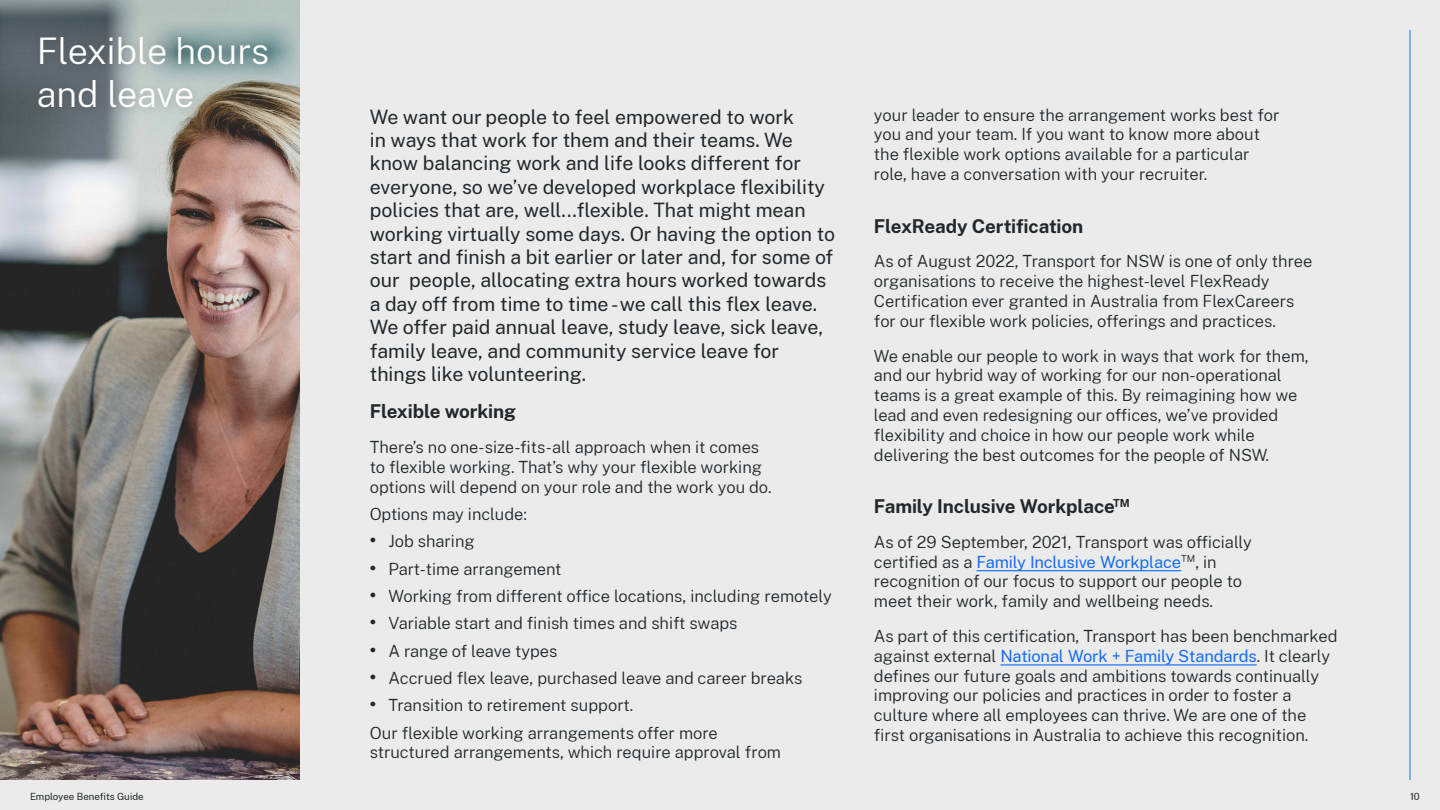
<style>
.page{position:relative;width:1440px;height:810px;background:#ebebeb}
.page>*{position:absolute;margin:0;border:0;box-sizing:border-box;transform-origin:0 0}
.Page_title{font:300 36px/43.2px "Public Sans NSW";color:#fff}
.Intro_Copy{font:19.5px/23.4px "Public Sans NSW";color:#22272b}
.Body_Copy_22pt{font:700 18.75px "Public Sans NSW";letter-spacing:-.01em;color:#22272b}
.Body_Copy_22pt-2{font:300 16.5px/19.8px "Public Sans NSW";color:#22272b}
.t1{font:9.75px "Public Sans NSW";color:#22272b}
.s1{font-weight:700;font-size:18.75px}
.s2{font-weight:400;color:#146cfd}
</style>
<div class="page">
<hr style="left:1410px;top:30px;width:1px;height:750px;background:#146cfd">
<img style="left:0;top:0;width:300px;height:780px">
<div style="left:31px;top:30px;width:246px;height:87px;background:#000;opacity:.15"></div>
<hr style="left:977px;top:570px;width:204px;height:1px;background:#146cfd">
<hr style="left:1000px;top:664px;width:257px;height:2px;background:#146cfd">
<p class="Page_title" style="left:37px;top:27px;width:234px">Flexible hours and leave</p>
<p class="t1" style="left:30px;top:789px;width:115px">Employee Benefits Guide</p>
<p class="Intro_Copy" style="left:370px;top:103px;width:467px">We want our people to feel empowered to work<br>in ways that work for them and their teams. We know balancing work and life looks different for everyone, so we’ve developed workplace flexibility policies that are, well...flexible. That might mean working virtually some days. Or having the option to start and finish a bit earlier or later and, for some of our people, allocating extra hours worked towards a day off from time to time - we call this flex leave.<br>We offer paid annual leave, study leave, sick leave, family leave, and community service leave for things like volunteering.</p>
<p class="Body_Copy_22pt" style="left:370px;top:397px;width:148px">Flexible working</p>
<p class="Body_Copy_22pt-2" style="left:370px;top:436px;width:403px">There’s no one-size-fits-all approach when it comes to flexible working. That’s why your flexible working options will depend on your role and the work you do.</p>
<p class="Body_Copy_22pt-2" style="left:370px;top:503px;width:159px">Options may include:</p>
<p class="Body_Copy_22pt-2" style="left:370px;top:530px;width:107px"><span class="s1">•</span> Job sharing</p>
<p class="Body_Copy_22pt-2" style="left:370px;top:558px;width:193px"><span class="s1">•</span> Part-time arrangement</p>
<p class="Body_Copy_22pt-2" style="left:370px;top:585px;width:464px"><span class="s1">•</span> Working from different office locations, including remotely</p>
<p class="Body_Copy_22pt-2" style="left:370px;top:612px;width:369px"><span class="s1">•</span> Variable start and finish times and shift swaps</p>
<p class="Body_Copy_22pt-2" style="left:370px;top:640px;width:189px"><span class="s1">•</span> A range of leave types</p>
<p class="Body_Copy_22pt-2" style="left:370px;top:667px;width:434px"><span class="s1">•</span> Accrued flex leave, purchased leave and career breaks</p>
<p class="Body_Copy_22pt-2" style="left:370px;top:694px;width:265px"><span class="s1">•</span> Transition to retirement support.</p>
<p class="Body_Copy_22pt-2" style="left:370px;top:722px;width:413px">Our flexible working arrangements offer more structured arrangements, which require approval from</p>
<p class="Body_Copy_22pt-2" style="left:874px;top:104px;width:407px">your leader to ensure the arrangement works best for you and your team. If you want to know more about the flexible work options available for a particular role, have a conversation with your recruiter.</p>
<p class="Body_Copy_22pt" style="left:874px;top:212px;width:211px">FlexReady Certification</p>
<p class="Body_Copy_22pt-2" style="left:874px;top:250px;width:440px">As of August 2022, Transport for NSW is one of only three organisations to receive the highest-level FlexReady Certification ever granted in Australia from FlexCareers for our flexible work policies, offerings and practices.</p>
<p class="Body_Copy_22pt-2" style="left:874px;top:345px;width:436px">We enable our people to work in ways that work for them, and our hybrid way of working for our non-operational teams is a great example of this. By reimagining how we lead and even redesigning our offices, we’ve provided flexibility and choice in how our people work while delivering the best outcomes for the people of NSW.</p>
<p class="Body_Copy_22pt" style="left:874px;top:492px;width:258px">Family Inclusive Workplace<sup>TM</sup></p>
<p class="Body_Copy_22pt-2" style="left:874px;top:531px;width:379px">As of 29 September, 2021, Transport was officially certified as a <span class="s2">Family Inclusive Workplace</span><sup>TM</sup>, in recognition of our focus to support our people to meet their work, family and wellbeing needs.</p>
<p class="Body_Copy_22pt-2" style="left:874px;top:625px;width:465px">As part of this certification, Transport has been benchmarked against external <span class="s2">National Work + Family Standards</span>. It clearly defines our future goals and ambitions towards continually improving our policies and practices in order to foster a culture where all employees can thrive. We are one of the first organisations in Australia to achieve this recognition.</p>
<p class="t1" style="left:1410px;top:789px;width:11px">10</p>
</div>
